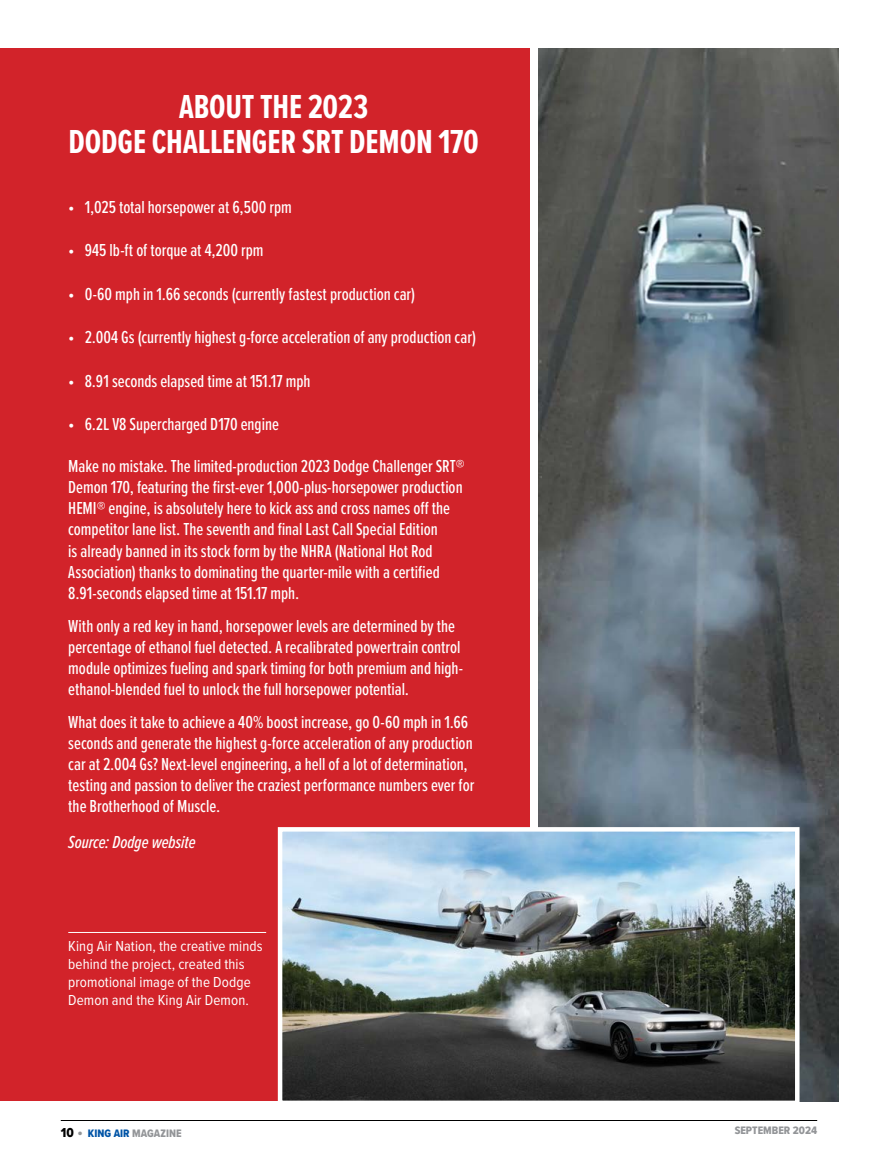
<style>
.page{position:relative;width:878px;height:1161px;background:#fff}
.page>*{position:absolute;margin:0;border:0;box-sizing:border-box;transform-origin:0 0}
.t1{font:700 34.5px/34.5px "Proxima Nova Ex Cn";letter-spacing:-.005em;color:#fff;text-align:center}
.t2{font:500 18px/21px "Proxima Nova Ex Cn";color:#fff}
.t3{font:italic 500 18px "Proxima Nova Ex Cn";letter-spacing:-.005em;color:#fff}
.t4{font:15px/18px "Proxima Nova Cond";letter-spacing:.005em;color:#fff}
.t5{font:11.25px "Proxima Nova Cond Extrabld";color:#939598}
.s1{font-size:13.5px;color:#000}
.s2{font-size:15px}
.s3{color:#0054a6}
</style>
<div class="page">
<hr style="left:61px;top:1120px;width:756px;height:1px;background:#000">
<div style="left:0;top:48px;width:529px;height:1053px;background:#d2232a"></div>
<img style="left:538px;top:48px;width:300px;height:1053px">
<hr style="left:68px;top:932px;width:198px;height:1px;background:#fff">
<img style="left:283px;top:832px;width:511px;height:268px">
<div style="left:278px;top:827px;width:521px;height:278px;border:4px solid #fff"></div>
<h1 class="t1" style="left:69px;top:89px;width:412px">ABOUT THE 2023<br>DODGE CHALLENGER SRT DEMON 170</h1>
<p class="t2" style="left:68px;top:196px;width:225px">• 1,025 total horsepower at 6,500 rpm</p>
<p class="t2" style="left:68px;top:239px;width:197px">• 945 lb-ft of torque at 4,200 rpm</p>
<p class="t2" style="left:68px;top:283px;width:348px">• 0-60 mph in 1.66 seconds (currently fastest production car)</p>
<p class="t2" style="left:68px;top:326px;width:409px">• 2.004 Gs (currently highest g-force acceleration of any production car)</p>
<p class="t2" style="left:68px;top:370px;width:244px">• 8.91 seconds elapsed time at 151.17 mph</p>
<p class="t2" style="left:68px;top:413px;width:212px">• 6.2L V8 Supercharged D170 engine</p>
<p class="t2" style="left:68px;top:455px;width:398px">Make no mistake. The limited-production 2023 Dodge Challenger SRT® Demon 170, featuring the first-ever 1,000-plus-horsepower production HEMI® engine, is absolutely here to kick ass and cross names off the competitor lane list. The seventh and final Last Call Special Edition<br>is already banned in its stock form by the NHRA (National Hot Rod Association) thanks to dominating the quarter-mile with a certified 8.91-seconds elapsed time at 151.17 mph.</p>
<p class="t2" style="left:68px;top:614px;width:396px">With only a red key in hand, horsepower levels are determined by the percentage of ethanol fuel detected. A recalibrated powertrain control module optimizes fueling and spark timing for both premium and high&shy;ethanol-blended fuel to unlock the full horsepower potential.</p>
<p class="t2" style="left:68px;top:710px;width:407px">What does it take to achieve a 40% boost increase, go 0-60 mph in 1.66 seconds and generate the highest g-force acceleration of any production car at 2.004 Gs? Next-level engineering, a hell of a lot of determination, testing and passion to deliver the craziest performance numbers ever for the Brotherhood of Muscle.</p>
<p class="t3" style="left:68px;top:828px;width:129px">Source: Dodge website</p>
<p class="t4" style="left:68px;top:936px;width:196px">King Air Nation, the creative minds behind the project, created this promotional image of the Dodge<br>Demon and the King Air Demon.</p>
<p class="t5" style="left:61px;top:1125px;width:122px"><span class="s1">10</span> <span class="s2">•</span> <span class="s3">KING AIR</span> MAGAZINE</p>
<p class="t5" style="left:734px;top:1122px;width:84px">SEPTEMBER 2024</p>
</div>
